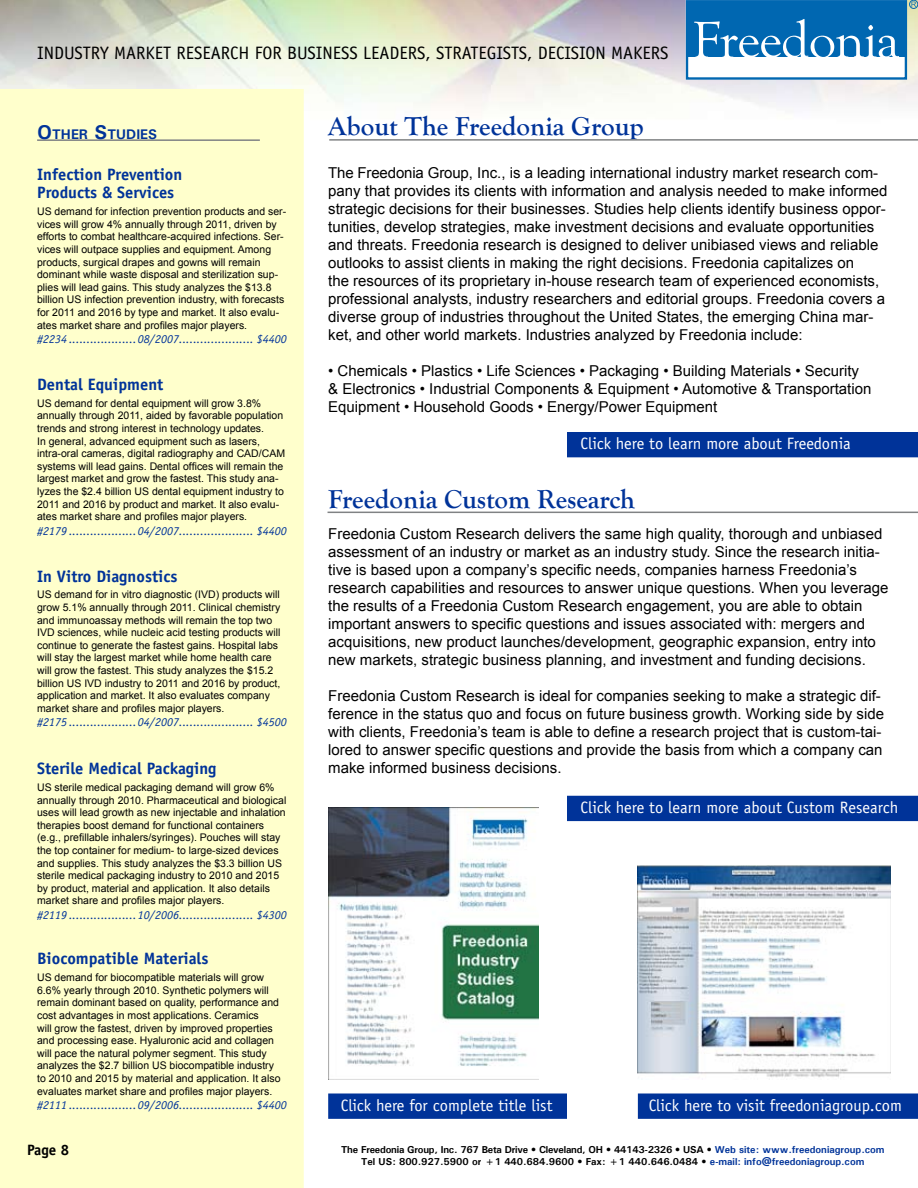
<style>
.page{position:relative;width:918px;height:1188px;background:#fff}
.page>*{position:absolute;margin:0;border:0;box-sizing:border-box;transform-origin:0 0}
.t1{font:700 27px "Goudy Old Style T";color:#039}
.t2{font:18px "Officina Sans";color:#000}
.t3{font:16.5px "Officina Sans";color:#fff}
.t4{font:700 16.5px/18px "Officina Sans";color:#039}
.t5{font:15px/18px "Arial";color:#000}
.t6{font:700 15px "Officina Sans";color:#000}
.t7{font:700 13.95px "Univers";color:#039}
.t8{font:italic 12px "Officina Sans";color:#039}
.t9{font:10.5px/12.6px "Arial";color:#000}
.t10{font:700 10.05px/12px "Univers";color:#000;text-align:center}
.s1{font-size:19.95px}
.s2{font-style:italic}
.s3{color:#039}
</style>
<div class="page">
<div style="left:0;top:89px;width:304px;height:1099px;background:#ffc"></div>
<hr style="left:329px;top:139px;width:589px;height:2px;background:#808284">
<hr style="left:328px;top:512px;width:590px;height:1px;background:#808284">
<div style="left:567px;top:432px;width:351px;height:25px;background:#039"></div>
<div style="left:568px;top:796px;width:349px;height:24px;background:#039"></div>
<div style="left:567px;top:796px;width:351px;height:25px;border:2px solid #039"></div>
<div style="left:639px;top:1094px;width:278px;height:24px;background:#039"></div>
<div style="left:638px;top:1094px;width:280px;height:25px;border:2px solid #039"></div>
<div style="left:329px;top:1094px;width:237px;height:24px;background:#039"></div>
<div style="left:328px;top:1094px;width:239px;height:25px;border:2px solid #039"></div>
<hr style="left:37px;top:139px;width:223px;height:2px;background:#808284">
<div style="left:686px;top:0;width:221px;height:80px;border:2px solid #0067b1"></div>
<div style="left:687px;top:1px;width:218px;height:56px;background:#0067b1"></div>
<svg style="left:694px;top:19px;width:205px;height:38px"></svg>
<div style="left:909px;top:0;width:9px;height:9px;border:1px solid #0067b1;border-radius:50%"></div>
<svg style="left:911px;top:2px;width:5px;height:5px"></svg>
<img style="left:637px;top:866px;width:254px;height:211px">
<img style="left:328px;top:808px;width:211px;height:272px">
<h2 class="t2" style="left:37px;top:42px;width:633px">INDUSTRY MARKET RESEARCH FOR BUSINESS LEADERS, STRATEGISTS, DECISION MAKERS</h2>
<h3 class="t7" style="left:37px;top:126px;width:120px"><span class="s1">O</span>ther <span class="s1">S</span>tudies</h3>
<h3 class="t4" style="left:37px;top:165px;width:147px">Infection Prevention<br>Products &amp; Services</h3>
<p class="t9" style="left:37px;top:205px;width:251px">US demand for infection prevention products and ser&shy;vices will grow 4% annually through 2011, driven by efforts to combat healthcare-acquired infections. Ser&shy;vices will outpace supplies and equipment. Among products, surgical drapes and gowns will remain dominant while waste disposal and sterilization sup&shy;plies will lead gains. This study analyzes the $13.8 billion US infection prevention industry, with forecasts for 2011 and 2016 by type and market. It also evalu&shy;ates market share and profiles major players.</p>
<p class="t8" style="left:37px;top:332px;width:251px">#2234 ...................08/2007..................... $4400</p>
<h3 class="t4" style="left:37px;top:375px;width:128px">Dental Equipment</h3>
<p class="t9" style="left:37px;top:397px;width:249px">US demand for dental equipment will grow 3.8% annually through 2011, aided by favorable population trends and strong interest in technology updates.<br>In general, advanced equipment such as lasers, intra-oral cameras, digital radiography and CAD/CAM systems will lead gains. Dental offices will remain the largest market and grow the fastest. This study ana&shy;lyzes the $2.4 billion US dental equipment industry to 2011 and 2016 by product and market. It also evalu&shy;ates market share and profiles major players.</p>
<p class="t8" style="left:37px;top:524px;width:251px">#2179 ...................04/2007..................... $4400</p>
<h3 class="t4" style="left:37px;top:567px;width:142px">In Vitro Diagnostics</h3>
<p class="t9" style="left:37px;top:589px;width:245px">US demand for in vitro diagnostic (IVD) products will grow 5.1% annually through 2011. Clinical chemistry and immunoassay methods will remain the top two IVD sciences, while nucleic acid testing products will continue to generate the fastest gains. Hospital labs will stay the largest market while home health care will grow the fastest. This study analyzes the $15.2 billion US IVD industry to 2011 and 2016 by product, application and market. It also evaluates company market share and profiles major players.</p>
<p class="t8" style="left:37px;top:715px;width:251px">#2175 ...................04/2007..................... $4500</p>
<h3 class="t4" style="left:37px;top:759px;width:181px">Sterile Medical Packaging</h3>
<p class="t9" style="left:37px;top:781px;width:251px">US sterile medical packaging demand will grow 6% annually through 2010. Pharmaceutical and biological uses will lead growth as new injectable and inhalation therapies boost demand for functional containers (e.g., prefillable inhalers/syringes). Pouches will stay the top container for medium- to large-sized devices and supplies. This study analyzes the $3.3 billion US sterile medical packaging industry to 2010 and 2015 by product, material and application. It also details market share and profiles major players.</p>
<p class="t8" style="left:37px;top:908px;width:251px">#2119 ...................10/2006..................... $4300</p>
<h3 class="t4" style="left:37px;top:949px;width:173px">Biocompatible Materials</h3>
<p class="t9" style="left:37px;top:971px;width:245px">US demand for biocompatible materials will grow 6.6% yearly through 2010. Synthetic polymers will remain dominant based on quality, performance and cost advantages in most applications. Ceramics<br>will grow the fastest, driven by improved properties and processing ease. Hyaluronic acid and collagen will pace the natural polymer segment. This study analyzes the $2.7 billion US biocompatible industry to 2010 and 2015 by material and application. It also evaluates market share and profiles major players.</p>
<p class="t8" style="left:37px;top:1098px;width:251px">#2111 ...................09/2006..................... $4400</p>
<h3 class="t6" style="left:27px;top:1140px;width:44px">Page 8</h3>
<h1 class="t1" style="left:328px;top:111px;width:317px">About The Freedonia Group</h1>
<p class="t5" style="left:328px;top:164px;width:561px">The Freedonia Group, Inc., is a leading international industry market research com&shy;pany that provides its clients with information and analysis needed to make informed strategic decisions for their businesses. Studies help clients identify business oppor&shy;tunities, develop strategies, make investment decisions and evaluate opportunities and threats. Freedonia research is designed to deliver unibiased views and reliable outlooks to assist clients in making the right decisions. Freedonia capitalizes on<br>the resources of its proprietary in-house research team of experienced economists, professional analysts, industry researchers and editorial groups. Freedonia covers a diverse group of industries throughout the United States, the emerging China mar&shy;ket, and other world markets. Industries analyzed by Freedonia include:</p>
<h3 class="t5" style="left:328px;top:362px;width:545px"><span class="s2">•</span> Chemicals • Plastics • Life Sciences • Packaging • Building Materials • Security &amp; Electronics • Industrial Components &amp; Equipment • Automotive &amp; Transportation<br>Equipment • Household Goods • Energy/Power Equipment</h3>
<h3 class="t3" style="left:580px;top:434px;width:272px">Click here to learn more about Freedonia</h3>
<h1 class="t1" style="left:328px;top:484px;width:308px">Freedonia Custom Research</h1>
<p class="t5" style="left:328px;top:525px;width:562px">Freedonia Custom Research delivers the same high quality, thorough and unbiased assessment of an industry or market as an industry study. Since the research initia&shy;tive is based upon a company’s specific needs, companies harness Freedonia’s research capabilities and resources to answer unique questions. When you leverage the results of a Freedonia Custom Research engagement, you are able to obtain important answers to specific questions and issues associated with: mergers and acquisitions, new product launches/development, geographic expansion, entry into new markets, strategic business planning, and investment and funding decisions.</p>
<p class="t5" style="left:328px;top:687px;width:557px">Freedonia Custom Research is ideal for companies seeking to make a strategic dif&shy;ference in the status quo and focus on future business growth. Working side by side with clients, Freedonia’s team is able to define a research project that is custom-tai&shy;lored to answer specific questions and provide the basis from which a company can make informed business decisions.</p>
<h3 class="t3" style="left:580px;top:798px;width:319px">Click here to learn more about Custom Research</h3>
<h3 class="t3" style="left:341px;top:1096px;width:213px">Click here for complete title list</h3>
<h3 class="t3" style="left:649px;top:1096px;width:255px">Click here to visit freedoniagroup.com</h3>
<p class="t10" style="left:341px;top:1143px;width:545px">The Freedonia Group, Inc. 767 Beta Drive • Cleveland, OH • 44143-2326 • USA • <span class="s3">Web site: www.freedoniagroup.com<br></span>Tel US: 800.927.5900 or +1 440.684.9600 • Fax: +1 440.646.0484 • <span class="s3">e-mail: info@freedoniagroup.com</span></p>
</div>
